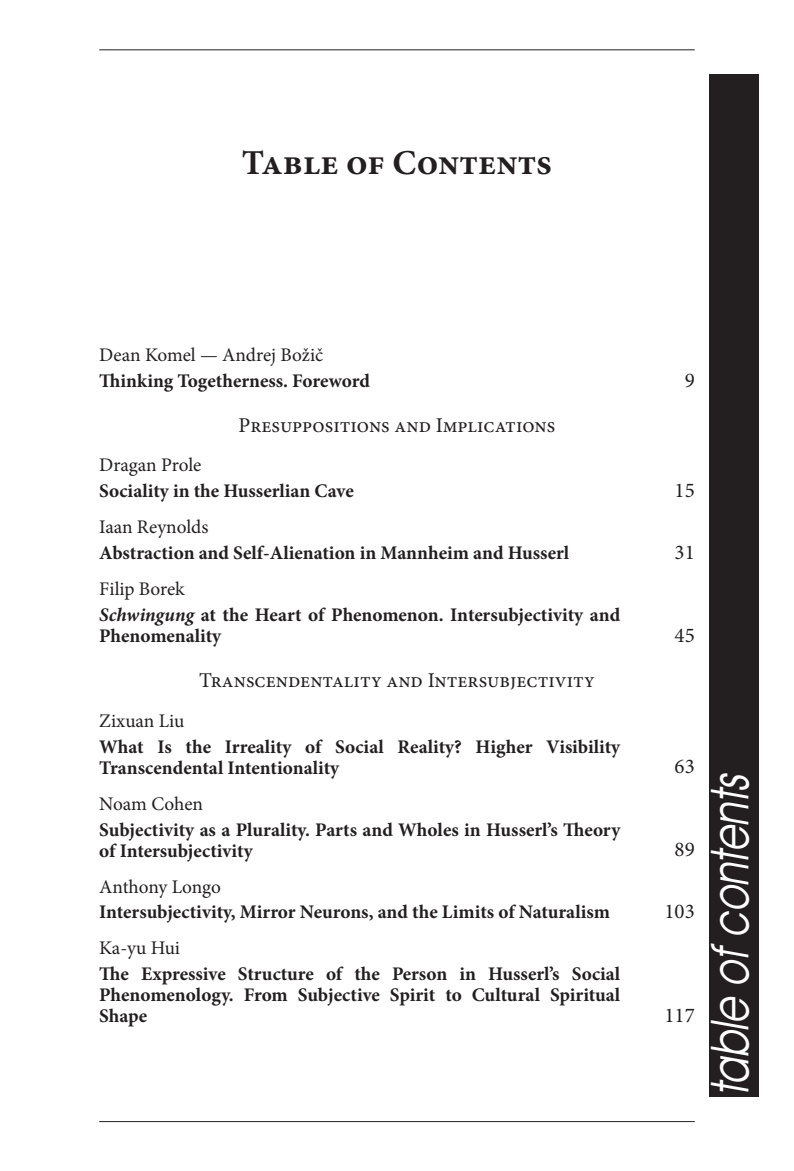
<style>
.page{position:relative;width:794px;height:1171px;background:#fff}
.page>*{position:absolute;margin:0;border:0;box-sizing:border-box;transform-origin:0 0}
.t1{font:italic 52.15px "Avant Garde IT Cby BT";color:#fff;scale:.81 1}
.NASLOVI{font:700 35px "Minion Pro";color:#231f20}
.t2{font:21px "Minion Pro";color:#231f20}
.KAZALO{font:700 19.25px/21px "Minion Pro";letter-spacing:-.005em;color:#231f20}
.KAZALO-2{font:19.25px "Minion Pro";color:#231f20}
.s1{font-style:italic}
</style>
<div class="page">
<hr style="left:99px;top:50px;width:595px;height:1px;background:#231f20">
<hr style="left:99px;top:1121px;width:595px;height:1px;background:#231f20">
<div style="left:709px;top:74px;width:50px;height:1022px;background:#231f20"></div>
<p class="NASLOVI" style="left:242px;top:138px;width:312px">Table of Contents</p>
<p class="KAZALO-2" style="left:99px;top:342px;width:225px">Dean Komel — Andrej Božič</p>
<p class="KAZALO" style="left:99px;top:370px;width:272px">Thinking Togetherness. Foreword</p>
<p class="t2" style="left:684px;top:366px;width:12px">9</p>
<p class="t2" style="left:239px;top:411px;width:318px">Presuppositions and Implications</p>
<p class="KAZALO-2" style="left:99px;top:452px;width:104px">Dragan Prole</p>
<p class="KAZALO" style="left:99px;top:480px;width:256px">Sociality in the Husserlian Cave</p>
<p class="KAZALO-2" style="left:99px;top:514px;width:111px">Iaan Reynolds</p>
<p class="KAZALO" style="left:99px;top:542px;width:471px">Abstraction and Self-Alienation in Mannheim and Husserl</p>
<p class="KAZALO-2" style="left:99px;top:576px;width:87px">Filip Borek</p>
<p class="KAZALO" style="left:99px;top:604px;width:522px"><span class="s1">Schwingung</span> at the Heart of Phenomenon. Intersubjectivity and<br>Phenomenality</p>
<p class="t2" style="left:199px;top:666px;width:397px">Transcendentality and Intersubjectivity</p>
<p class="KAZALO-2" style="left:99px;top:708px;width:87px">Zixuan Liu</p>
<p class="KAZALO" style="left:99px;top:736px;width:523px">What Is the Irreality of Social Reality? Higher Visibility<br>Transcendental Intentionality</p>
<p class="KAZALO-2" style="left:99px;top:790px;width:105px">Noam Cohen</p>
<p class="KAZALO" style="left:99px;top:819px;width:523px">Subjectivity as a Plurality. Parts and Wholes in Husserl’s Theory of Intersubjectivity</p>
<p class="KAZALO-2" style="left:99px;top:873px;width:123px">Anthony Longo</p>
<p class="KAZALO" style="left:99px;top:901px;width:512px">Intersubjectivity, Mirror Neurons, and the Limits of Naturalism</p>
<p class="KAZALO-2" style="left:99px;top:935px;width:82px">Ka-yu Hui</p>
<p class="KAZALO" style="left:99px;top:963px;width:522px;text-align:justify">The Expressive Structure of the Person in Husserl’s Social Phenomenology. From Subjective Spirit to Cultural Spiritual Shape</p>
<p class="t2" style="left:674px;top:476px;width:22px">15</p>
<p class="t2" style="left:674px;top:539px;width:22px">31</p>
<p class="t2" style="left:674px;top:621px;width:22px">45</p>
<p class="t2" style="left:674px;top:752px;width:22px">63</p>
<p class="t2" style="left:674px;top:835px;width:22px">89</p>
<p class="t2" style="left:664px;top:897px;width:32px">103</p>
<p class="t2" style="left:664px;top:1001px;width:32px">117</p>
<p class="t1" style="left:698px;top:1096px;width:411px;rotate:-90deg">table ofcontents</p>
</div>
